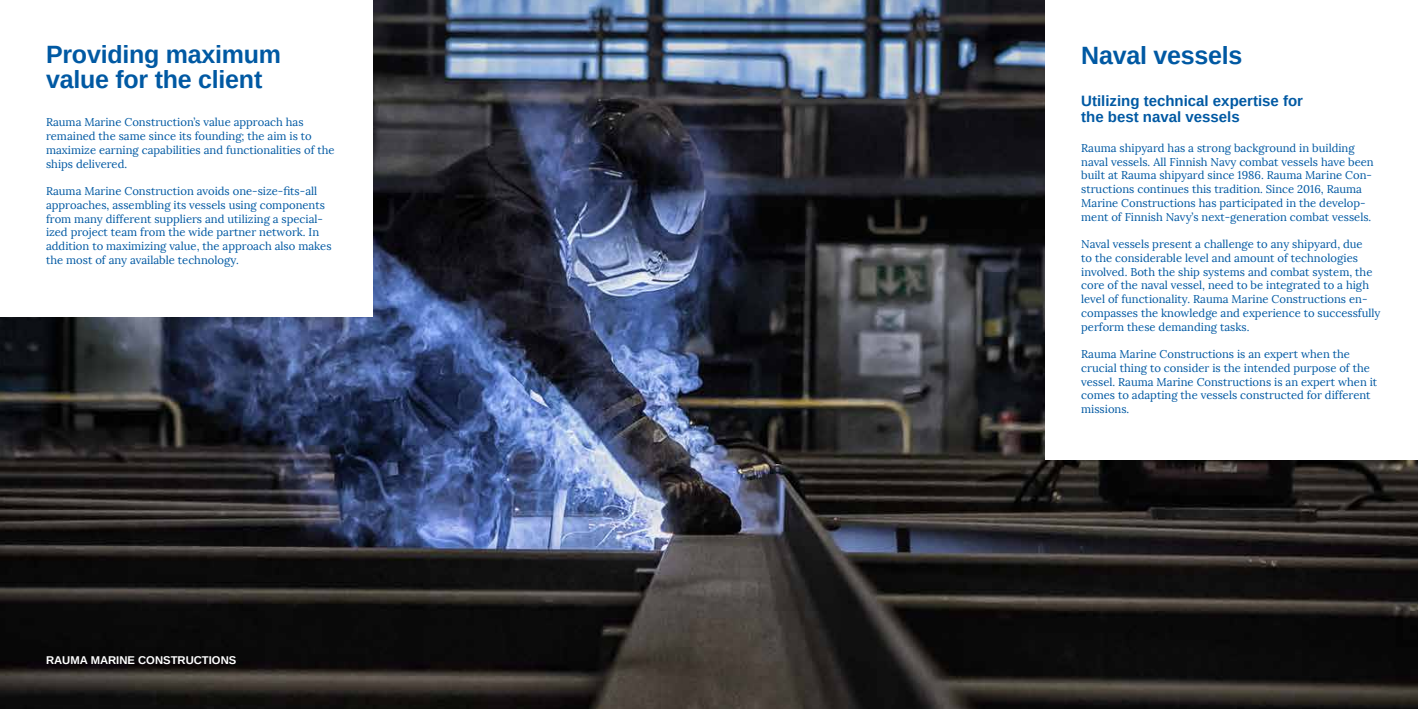
<style>
.page{position:relative;width:1418px;height:709px;background:#fff}
.page>*{position:absolute;margin:0;border:0;box-sizing:border-box;transform-origin:0 0}
.t1{font:700 25px/25px "Arimo";letter-spacing:-.01em;color:#0059a3}
.t2{font:700 15px/16.2px "Arimo";color:#0059a3}
.t3{font:11.25px/13.8px "Lora";color:#0059a3}
.t4{font:700 11.25px "Arimo";color:#fff}
</style>
<div class="page">
<img style="left:0;top:0;width:1417px;height:709px">
<div style="left:0;top:0;width:372px;height:316px;background:#fff"></div>
<div style="left:1045px;top:0;width:372px;height:459px;background:#fff"></div>
<h1 class="t1" style="left:46px;top:42px;width:236px">Providing maximum value for the client</h1>
<p class="t3" style="left:46px;top:115px;width:290px">Rauma Marine Construction’s value approach has remained the same since its founding; the aim is to maximize earning capabilities and functionalities of the ships delivered.</p>
<p class="t3" style="left:46px;top:184px;width:287px">Rauma Marine Construction avoids one-size-fits-all approaches, assembling its vessels using components from many different suppliers and utilizing a special&shy;ized project team from the wide partner network. In addition to maximizing value, the approach also makes the most of any available technology.</p>
<p class="t4" style="left:46px;top:652px;width:192px">RAUMA MARINE CONSTRUCTIONS</p>
<h1 class="t1" style="left:1081px;top:44px;width:162px">Naval vessels</h1>
<h2 class="t2" style="left:1081px;top:92px;width:223px">Utilizing technical expertise for the best naval vessels</h2>
<p class="t3" style="left:1081px;top:141px;width:294px">Rauma shipyard has a strong background in building naval vessels. All Finnish Navy combat vessels have been built at Rauma shipyard since 1986. Rauma Marine Con&shy;structions continues this tradition. Since 2016, Rauma Marine Constructions has participated in the develop&shy;ment of Finnish Navy’s next-generation combat vessels.</p>
<p class="t3" style="left:1081px;top:237px;width:301px">Naval vessels present a challenge to any shipyard, due<br>to the considerable level and amount of technologies involved. Both the ship systems and combat system, the core of the naval vessel, need to be integrated to a high level of functionality. Rauma Marine Constructions en&shy;compasses the knowledge and experience to successfully perform these demanding tasks.</p>
<p class="t3" style="left:1081px;top:347px;width:297px">Rauma Marine Constructions is an expert when the crucial thing to consider is the intended purpose of the vessel. Rauma Marine Constructions is an expert when it comes to adapting the vessels constructed for different missions.</p>
</div>
